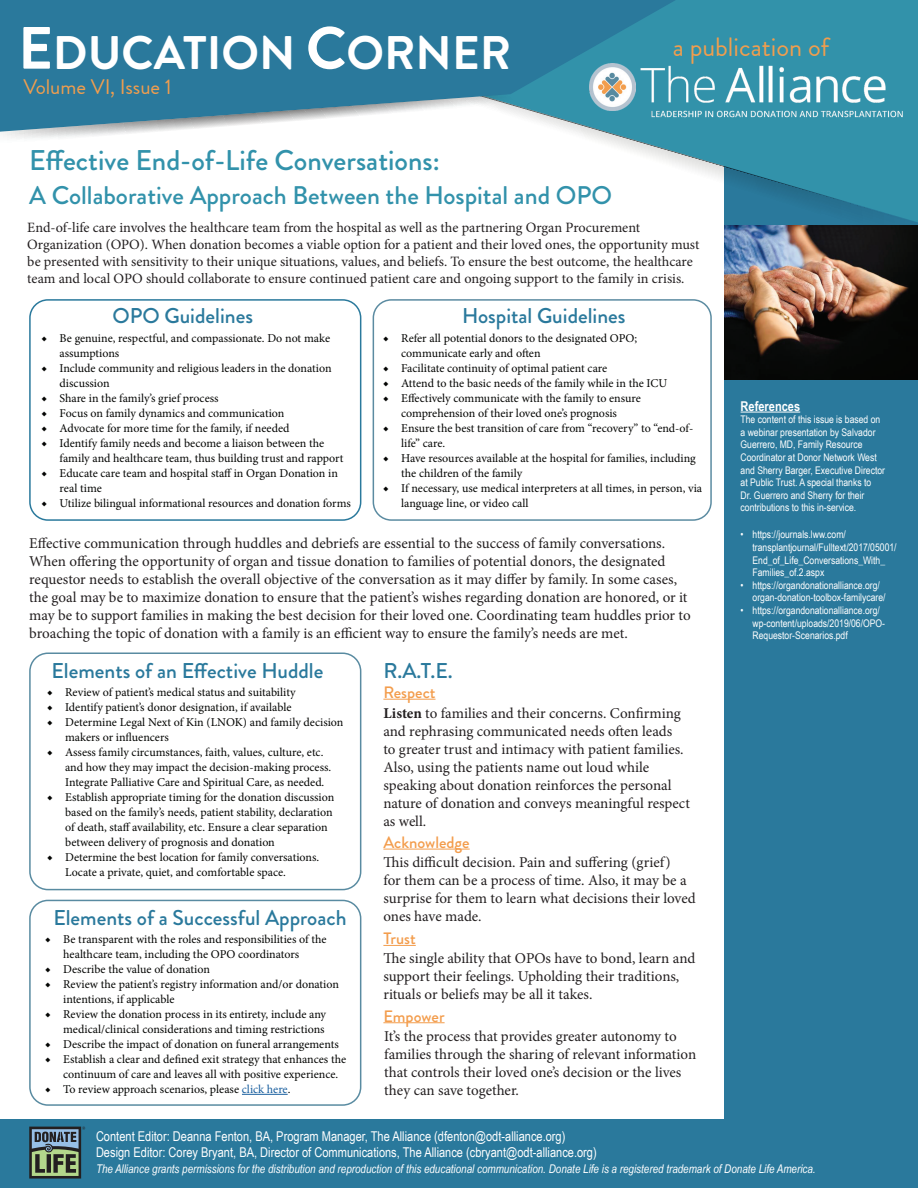
<style>
.page{position:relative;width:918px;height:1188px;background:#fff}
.page>*{position:absolute;margin:0;border:0;box-sizing:border-box;transform-origin:0 0}
.t1{font:700 47.1px "Brandon Grotesque";color:#fff}
.t2{font:500 28.5px "Brandon Grotesque";color:#3292ab}
.t3{font:26.4px "Brandon Grotesque";color:#f19e4e}
.t4{font:500 25.5px "Brandon Grotesque";color:#3292ab}
.t5{font:500 21.3px "Brandon Grotesque";color:#2a799c}
.t6{font:21px "Brandon Grotesque";color:#f19e4e}
.t7{font:500 16.5px "Brandon Grotesque";color:#f39d4d}
.t8{font:15px/18px "Minion Pro";color:#231f20}
.t9{font:14.25px/17.1px "Minion Pro";letter-spacing:-.005em;color:#231f20}
.t10{font:13.5px/16.2px "Arial Narrow";color:#fff}
.t11{font:700 13.5px "Arial Narrow";color:#fff}
.t12{font:12px/15px "Minion Pro";color:#040503}
.t13{font:italic 12px "Arial Narrow";color:#fff}
.t14{font:10.5px/12.6px "Arial Narrow";color:#fff}
.s1{font-size:59.55px}
.s2{color:#175d9e}
.s3{font-weight:700}
</style>
<div class="page">
<div style="left:724px;top:121px;width:194px;height:1067px;background:#2a799c"></div>
<svg style="left:577px;top:0;width:341px;height:226px"></svg>
<svg style="left:0;top:0;width:676px;height:132px;background:#2e7d9e"></svg>
<svg style="left:0;top:94px;width:522px;height:44px"></svg>
<img style="left:636px;top:60px;width:269px;height:61px">
<img style="left:589px;top:63px;width:47px;height:47px">
<hr style="left:741px;top:412px;width:59px;height:1px;background:#fff">
<div style="left:0;top:1119px;width:756px;height:69px;background:#2a799c"></div>
<svg style="left:29px;top:1127px;width:56px;height:52px;background:#5e736b"></svg>
<img style="left:724px;top:226px;width:194px;height:153px">
<div style="left:29px;top:299px;width:332px;height:222px;border:2px solid #2a799c;border-radius:18px"></div>
<div style="left:373px;top:299px;width:339px;height:222px;border:2px solid #5b8ba1;border-radius:18px"></div>
<div style="left:29px;top:652px;width:332px;height:238px;border:2px solid #598ba1;border-radius:18px"></div>
<div style="left:29px;top:900px;width:332px;height:206px;border:2px solid #598ba1;border-radius:18px"></div>
<hr style="left:242px;top:1094px;width:46px;height:1px;background:#175d9e">
<hr style="left:383px;top:699px;width:53px;height:1px;background:#f39d4d">
<hr style="left:383px;top:849px;width:87px;height:1px;background:#f39d4d">
<hr style="left:383px;top:945px;width:33px;height:1px;background:#f39d4d">
<hr style="left:383px;top:1022px;width:62px;height:1px;background:#f39d4d">
<h1 class="t1" style="left:18px;top:20px;width:495px"><span class="s1">E</span>DUCATION <span class="s1">C</span>ORNER</h1>
<h3 class="t6" style="left:23px;top:74px;width:150px">Volume VI, Issue 1</h3>
<h3 class="t3" style="left:673px;top:30px;width:158px">a publication of</h3>
<h2 class="t2" style="left:29px;top:140px;width:412px">Effective End-of-Life Conversations:</h2>
<h3 class="t4" style="left:29px;top:178px;width:585px">A Collaborative Approach Between the Hospital and OPO</h3>
<p class="t9" style="left:27px;top:219px;width:674px">End-of-life care involves the healthcare team from the hospital as well as the partnering Organ Procurement Organization (OPO). When donation becomes a viable option for a patient and their loved ones, the opportunity must be presented with sensitivity to their unique situations, values, and beliefs. To ensure the best outcome, the healthcare team and local OPO should collaborate to ensure continued patient care and ongoing support to the family in crisis.</p>
<h3 class="t5" style="left:113px;top:301px;width:142px">OPO Guidelines</h3>
<h3 class="t5" style="left:462px;top:301px;width:165px">Hospital Guidelines</h3>
<p class="t12" style="left:401px;top:331px;width:238px;text-indent:-18px">◆ Refer all potential donors to the designated OPO; communicate early and often</p>
<p class="t12" style="left:383px;top:361px;width:226px">◆ Facilitate continuity of optimal patient care</p>
<p class="t12" style="left:383px;top:376px;width:286px">◆ Attend to the basic needs of the family while in the ICU</p>
<p class="t12" style="left:383px;top:391px;width:259px;text-align:center">◆ Effectively communicate with the family to ensure comprehension of their loved one’s prognosis</p>
<p class="t12" style="left:401px;top:421px;width:294px;text-indent:-18px">◆ Ensure the best transition of care from “recovery” to “end-of&shy;life” care.</p>
<p class="t12" style="left:401px;top:451px;width:296px;text-indent:-18px">◆ Have resources available at the hospital for families, including the children of the family</p>
<p class="t12" style="left:401px;top:481px;width:303px;text-indent:-18px">◆ If necessary, use medical interpreters at all times, in person, via language line, or video call</p>
<p class="t8" style="left:29px;top:535px;width:663px">Effective communication through huddles and debriefs are essential to the success of family conversations.<br>When offering the opportunity of organ and tissue donation to families of potential donors, the designated requestor needs to establish the overall objective of the conversation as it may differ by family. In some cases, the goal may be to maximize donation to ensure that the patient’s wishes regarding donation are honored, or it may be to support families in making the best decision for their loved one. Coordinating team huddles prior to broaching the topic of donation with a family is an efficient way to ensure the family’s needs are met.</p>
<p class="t12" style="left:60px;top:331px;width:272px;text-indent:-18px">◆ Be genuine, respectful, and compassionate. Do not make assumptions</p>
<p class="t12" style="left:60px;top:361px;width:274px;text-indent:-18px">◆ Include community and religious leaders in the donation discussion</p>
<p class="t12" style="left:42px;top:391px;width:179px">◆ Share in the family’s grief process</p>
<p class="t12" style="left:42px;top:406px;width:244px">◆ Focus on family dynamics and communication</p>
<p class="t12" style="left:42px;top:421px;width:250px">◆ Advocate for more time for the family, if needed</p>
<p class="t12" style="left:60px;top:436px;width:285px;text-indent:-18px">◆ Identify family needs and become a liaison between the family and healthcare team, thus building trust and rapport</p>
<p class="t12" style="left:60px;top:466px;width:280px;text-indent:-18px">◆ Educate care team and hospital staff in Organ Donation in real time</p>
<p class="t12" style="left:42px;top:496px;width:311px">◆ Utilize bilingual informational resources and donation forms</p>
<h3 class="t5" style="left:52px;top:656px;width:273px">Elements of an Effective Huddle</h3>
<p class="t12" style="left:47px;top:685px;width:250px">◆ Review of patient’s medical status and suitability</p>
<p class="t12" style="left:47px;top:700px;width:246px">◆ Identify patient’s donor designation, if available</p>
<p class="t12" style="left:65px;top:715px;width:280px;text-indent:-18px">◆ Determine Legal Next of Kin (LNOK) and family decision makers or influencers</p>
<p class="t12" style="left:65px;top:745px;width:268px;text-indent:-18px">◆ Assess family circumstances, faith, values, culture, etc. and how they may impact the decision-making process.<br>Integrate Palliative Care and Spiritual Care, as needed.</p>
<p class="t12" style="left:65px;top:790px;width:271px;text-indent:-18px">◆ Establish appropriate timing for the donation discussion based on the family’s needs, patient stability, declaration of death, staff availability, etc. Ensure a clear separation between delivery of prognosis and donation</p>
<p class="t12" style="left:65px;top:850px;width:256px;text-indent:-18px">◆ Determine the best location for family conversations.<br>Locate a private, quiet, and comfortable space.</p>
<h3 class="t5" style="left:53px;top:903px;width:295px">Elements of a Successful Approach</h3>
<p class="t12" style="left:63px;top:932px;width:265px;text-indent:-18px">◆ Be transparent with the roles and responsibilities of the healthcare team, including the OPO coordinators</p>
<p class="t12" style="left:45px;top:962px;width:166px">◆ Describe the value of donation</p>
<p class="t12" style="left:63px;top:977px;width:277px;text-indent:-18px">◆ Review the patient’s registry information and/or donation intentions, if applicable</p>
<p class="t12" style="left:45px;top:1007px;width:282px;text-align:right">◆ Review the donation process in its entirety, include any medical/clinical considerations and timing restrictions</p>
<p class="t12" style="left:45px;top:1037px;width:295px">◆ Describe the impact of donation on funeral arrangements</p>
<p class="t12" style="left:63px;top:1052px;width:285px;text-indent:-18px">◆ Establish a clear and defined exit strategy that enhances the continuum of care and leaves all with positive experience.</p>
<p class="t12" style="left:45px;top:1082px;width:247px">◆ To review approach scenarios, please <span class="s2">click here</span>.</p>
<h3 class="t5" style="left:383px;top:656px;width:71px">R.A.T.E.</h3>
<p class="t8" style="left:383px;top:704px;width:308px"><span class="s3">Listen</span> to families and their concerns. Confirming and rephrasing communicated needs often leads<br>to greater trust and intimacy with patient families.<br>Also, using the patients name out loud while speaking about donation reinforces the personal nature of donation and conveys meaningful respect as well.</p>
<p class="t8" style="left:383px;top:853px;width:314px">This difficult decision. Pain and suffering (grief)<br>for them can be a process of time. Also, it may be a surprise for them to learn what decisions their loved ones have made.</p>
<p class="t8" style="left:383px;top:949px;width:314px">The single ability that OPOs have to bond, learn and support their feelings. Upholding their traditions, rituals or beliefs may be all it takes.</p>
<p class="t8" style="left:384px;top:1028px;width:313px">It’s the process that provides greater autonomy to families through the sharing of relevant information that controls their loved one’s decision or the lives they can save together.</p>
<h3 class="t7" style="left:383px;top:681px;width:54px">Respect</h3>
<h3 class="t7" style="left:383px;top:831px;width:88px">Acknowledge</h3>
<h3 class="t7" style="left:383px;top:927px;width:34px">Trust</h3>
<h3 class="t7" style="left:383px;top:1004px;width:63px">Empower</h3>
<p class="t11" style="left:741px;top:396px;width:61px">References</p>
<p class="t14" style="left:741px;top:413px;width:146px">The content of this issue is based on a webinar presentation by Salvador Guerrero, MD, Family Resource Coordinator at Donor Network West and Sherry Barger, Executive Director at Public Trust. A special thanks to<br>Dr. Guerrero and Sherry for their contributions to this in-service.</p>
<p class="t14" style="left:753px;top:528px;width:146px;text-indent:-12px">• https://journals.lww.com/ transplantjournal/Fulltext/2017/05001/ End_of_Life_Conversations_With_ Families_of.2.aspx</p>
<p class="t14" style="left:753px;top:578px;width:135px;text-indent:-12px">• https://organdonationalliance.org/ organ-donation-toolbox-familycare/</p>
<p class="t14" style="left:753px;top:604px;width:134px;text-indent:-12px">• https://organdonationalliance.org/ wp-content/uploads/2019/06/OPO-<br>Requestor-Scenarios.pdf</p>
<p class="t10" style="left:96px;top:1127px;width:502px">Content Editor: Deanna Fenton, BA, Program Manager, The Alliance (dfenton@odt-alliance.org)<br>Design Editor: Corey Bryant, BA, Director of Communications, The Alliance (cbryant@odt-alliance.org)</p>
<p class="t13" style="left:96px;top:1161px;width:721px">The Alliance grants permissions for the distribution and reproduction of this educational communication. Donate Life is a registered trademark of Donate Life America.</p>
</div>
